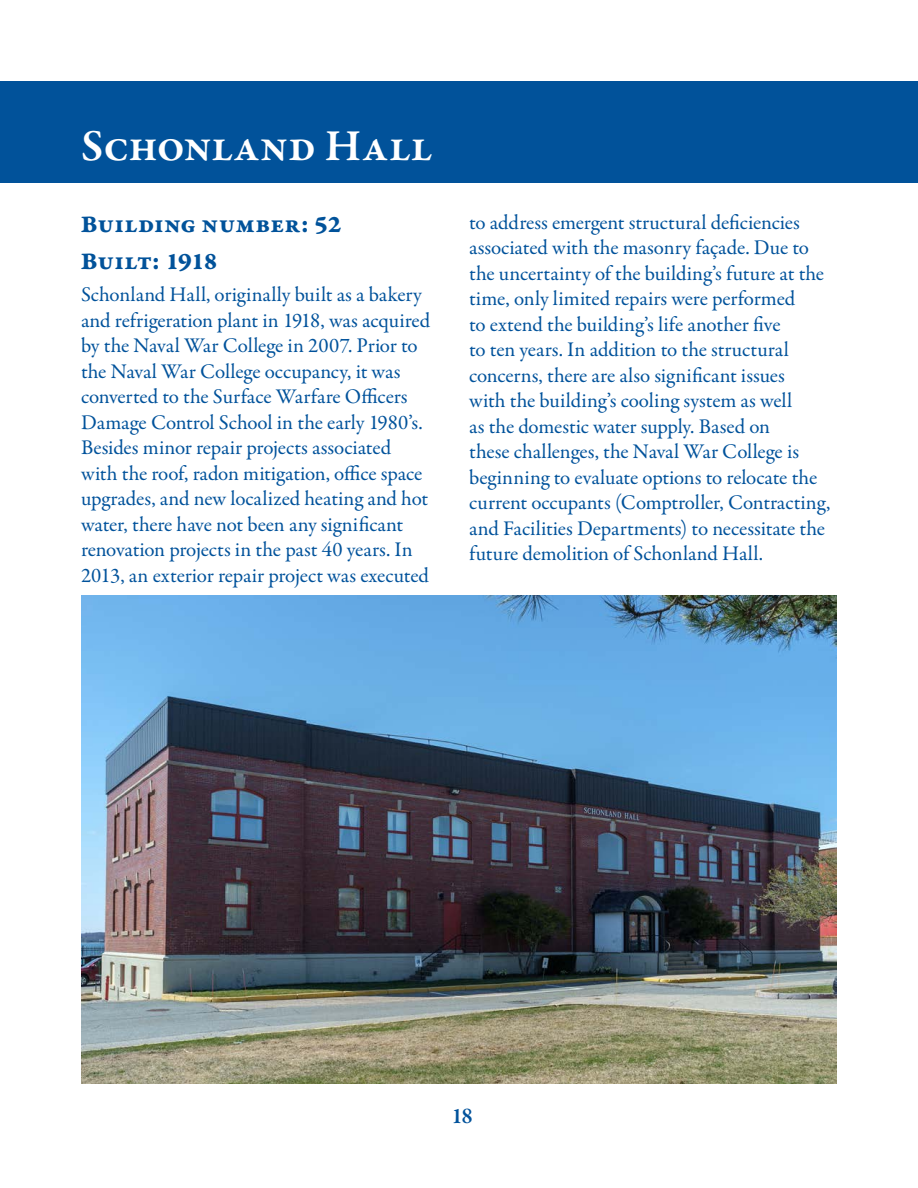
<style>
.page{position:relative;width:918px;height:1188px;background:#fff}
.page>*{position:absolute;margin:0;border:0;box-sizing:border-box;transform-origin:0 0}
.main_title_two{font:600 45px "Garamond Premr Pro";letter-spacing:.01em;color:#fff}
.Heasder_2{font:25.5px "Garamond Premr Pro Bd Capt";color:#01529a}
.Heasder_2-2{font:25.5px "Garamond Premr Pro Bd Capt";letter-spacing:-.035em;color:#01529a}
.page_numbers{font:600 22.5px "Garamond Premr Pro";color:#01529b}
.Plain_Text{font:21px/25.5px "Garamond Premr Pro";letter-spacing:-.005em;color:#01529b}
</style>
<div class="page">
<div style="left:0;top:81px;width:918px;height:102px;background:#01529a"></div>
<img style="left:81px;top:596px;width:756px;height:487px">
<p class="main_title_two" style="left:81px;top:119px;width:353px">Schonland Hall</p>
<p class="Heasder_2" style="left:81px;top:209px;width:262px">Building number: 52</p>
<p class="Heasder_2-2" style="left:81px;top:245px;width:138px">Built: 1918</p>
<p class="Plain_Text" style="left:81px;top:282px;width:351px">Schonland Hall, originally built as a bakery and refrigeration plant in 1918, was acquired by the Naval War College in 2007. Prior to the Naval War College occupancy, it was converted to the Surface Warfare Officers Damage Control School in the early 1980’s.<br>Besides minor repair projects associated with the roof, radon mitigation, office space upgrades, and new localized heating and hot water, there have not been any significant renovation projects in the past 40 years. In 2013, an exterior repair project was executed</p>
<p class="Plain_Text" style="left:469px;top:210px;width:363px">to address emergent structural deficiencies associated with the masonry façade. Due to the uncertainty of the building’s future at the time, only limited repairs were performed<br>to extend the building’s life another five<br>to ten years. In addition to the structural concerns, there are also significant issues<br>with the building’s cooling system as well<br>as the domestic water supply. Based on<br>these challenges, the Naval War College is beginning to evaluate options to relocate the current occupants (Comptroller, Contracting, and Facilities Departments) to necessitate the future demolition of Schonland Hall.</p>
<p class="page_numbers" style="left:452px;top:1102px;width:23px">18</p>
</div>
